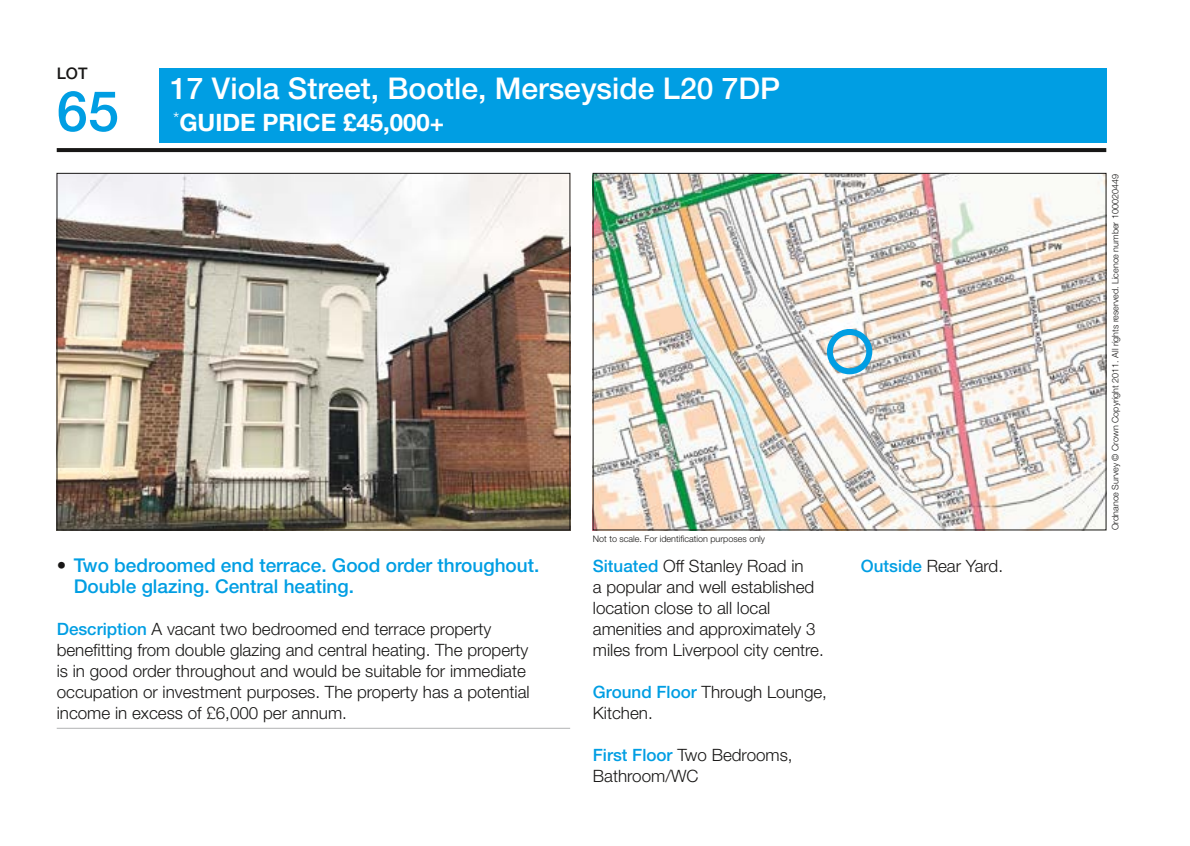
<style>
.page{position:relative;width:1190px;height:846px;background:#fff}
.page>*{position:absolute;margin:0;border:0;box-sizing:border-box;transform-origin:0 0}
.t1{font:500 56px "Helvetica Neue LT Std";color:#009ee3}
.t2{font:500 30px "Helvetica Neue LT Std";color:#fff}
.t3{font:700 24px "Helvetica Neue LT Std";color:#fff}
.t4{font:500 19px/21px "Helvetica Neue LT Std";color:#009ee3}
.t5{font:300 17px/21px "Helvetica Neue LT Std";color:#181716}
.t6{font:500 16px "Helvetica Neue LT Std";color:#181716}
.t7{font:300 9px "Helvetica Neue LT Std";color:#181716}
.s1{color:#181716}
.s2{font-weight:500;color:#009ee3}
</style>
<div class="page">
<div style="left:159px;top:68px;width:947px;height:74px;background:#009ee3"></div>
<svg style="left:57px;top:148px;width:1049px;height:4px;background:#1c1b1a"></svg>
<img style="left:59px;top:175px;width:509px;height:353px">
<img style="left:594px;top:175px;width:510px;height:353px">
<hr style="left:57px;top:728px;width:513px;height:1px;background:#b1b2b3">
<div style="left:826px;top:329px;width:46px;height:45px;border:6px solid #009ee3;border-radius:50%"></div>
<p class="t6" style="left:57px;top:64px;width:32px">LOT</p>
<h1 class="t1" style="left:57px;top:78px;width:64px">65</h1>
<h2 class="t2" style="left:170px;top:71px;width:611px">17 Viola Street, Bootle, Merseyside L20 7DP</h2>
<h3 class="t3" style="left:173px;top:108px;width:272px"><sup>*</sup>GUIDE PRICE £45,000+</h3>
<p class="t4" style="left:74px;top:555px;width:467px;text-indent:-17px"><span class="s1">•</span> Two bedroomed end terrace. Good order throughout.<br>Double glazing. Central heating.</p>
<p class="t5" style="left:57px;top:618px;width:474px"><span class="s2">Description</span> A vacant two bedroomed end terrace property benefitting from double glazing and central heating. The property is in good order throughout and would be suitable for immediate occupation or investment purposes. The property has a potential income in excess of £6,000 per annum.</p>
<p class="t7" style="left:592px;top:533px;width:174px">Not to scale. For identification purposes only</p>
<p class="t5" style="left:592px;top:555px;width:232px"><span class="s2">Situated</span> Off Stanley Road in<br>a popular and well established location close to all local amenities and approximately 3 miles from Liverpool city centre.</p>
<p class="t5" style="left:592px;top:681px;width:236px"><span class="s2">Ground Floor</span> Through Lounge,<br>Kitchen.</p>
<p class="t5" style="left:592px;top:744px;width:201px"><span class="s2">First Floor</span> Two Bedrooms,<br>Bathroom/WC</p>
<p class="t5" style="left:860px;top:555px;width:144px"><span class="s2">Outside</span> Rear Yard.</p>
<p class="t7" style="left:1109px;top:530px;width:357px;rotate:-90deg">Ordnance Survey © Crown Copyright 2011. All rights reserved. Licence number 100020449</p>
</div>
